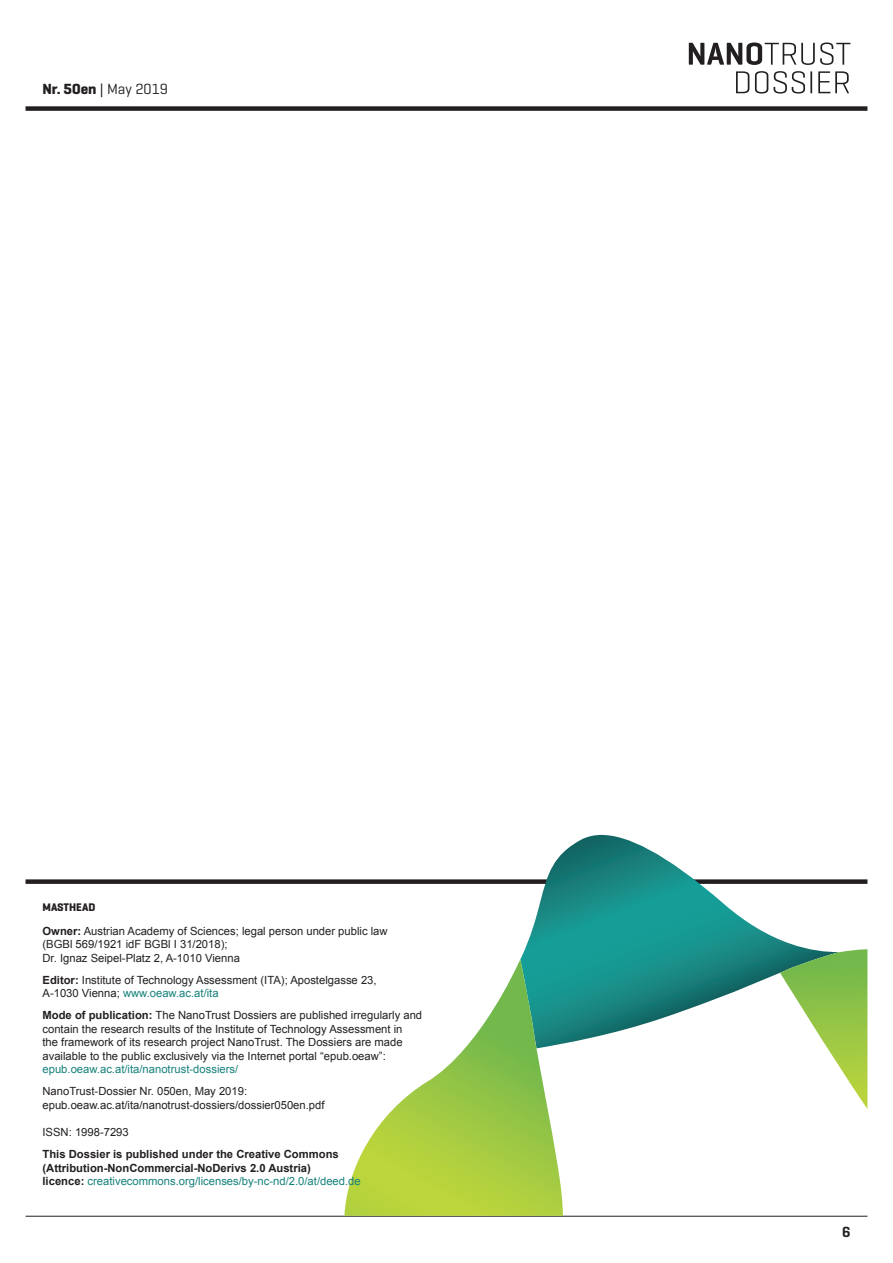
<style>
.page{position:relative;width:893px;height:1263px;background:#fff}
.page>*{position:absolute;margin:0;border:0;box-sizing:border-box;transform-origin:0 0}
.t1{font:15px "Geogrotesque";color:#231f20}
.t2{font:600 15px "Geogrotesque";color:#231f20}
.t3{font:11.25px/13.5px "Arial";color:#231f20}
.t4{font:700 11.25px/13.5px "Arial";color:#231f20}
.t5{font:11.25px "Arial";color:#16817b}
.t6{font:700 11.25px "Geogrotesque";color:#231f20}
.s1{font-weight:700}
.s2{color:#16817b}
.s3{font-weight:400;color:#16817b}
</style>
<div class="page">
<svg style="left:736px;top:71px;width:113px;height:23px"></svg>
<svg style="left:689px;top:43px;width:161px;height:22px"></svg>
<hr style="left:26px;top:1216px;width:841px;height:1px;background:#231f20">
<div style="left:26px;top:106px;width:841px;height:5px;background:#231f20"></div>
<div style="left:26px;top:879px;width:841px;height:5px;background:#231f20"></div>
<svg style="left:520px;top:835px;width:319px;height:209px"></svg>
<svg style="left:344px;top:959px;width:219px;height:257px"></svg>
<svg style="left:780px;top:949px;width:87px;height:160px"></svg>
<h1 class="t1" style="left:43px;top:79px;width:127px"><span class="s1">Nr. 50en</span> | May 2019</h1>
<p class="t6" style="left:43px;top:900px;width:54px">MASTHEAD</p>
<p class="t3" style="left:43px;top:924px;width:347px"><span class="s1">Owner:</span> Austrian Academy of Sciences; legal person under public law (BGBl 569/1921 idF BGBl I 31/2018);<br>Dr. Ignaz Seipel-Platz 2, A-1010 Vienna</p>
<p class="t3" style="left:43px;top:973px;width:336px"><span class="s1">Editor:</span> Institute of Technology Assessment (ITA); Apostelgasse 23,<br>A-1030 Vienna; <span class="s2">www.oeaw.ac.at/ita</span></p>
<p class="t3" style="left:43px;top:1009px;width:381px"><span class="s1">Mode of publication:</span> The NanoTrust Dossiers are published irregularly and contain the research results of the Institute of Technology Assessment in<br>the framework of its research project NanoTrust. The Dossiers are made available to the public exclusively via the Internet portal “epub.oeaw”:</p>
<p class="t5" style="left:43px;top:1062px;width:197px">epub.oeaw.ac.at/ita/nanotrust-dossiers/</p>
<p class="t3" style="left:43px;top:1085px;width:284px">NanoTrust-Dossier Nr. 050en, May 2019: epub.oeaw.ac.at/ita/nanotrust-dossiers/dossier050en.pdf</p>
<p class="t3" style="left:43px;top:1125px;width:88px">ISSN: 1998-7293</p>
<p class="t4" style="left:43px;top:1147px;width:320px">This Dossier is published under the Creative Commons (Attribution-NonCommercial-NoDerivs 2.0 Austria)<br>licence: <span class="s3">creativecommons.org/licenses/by-nc-nd/2.0/at/deed.de</span></p>
<h1 class="t2" style="left:842px;top:1223px;width:10px">6</h1>
</div>
